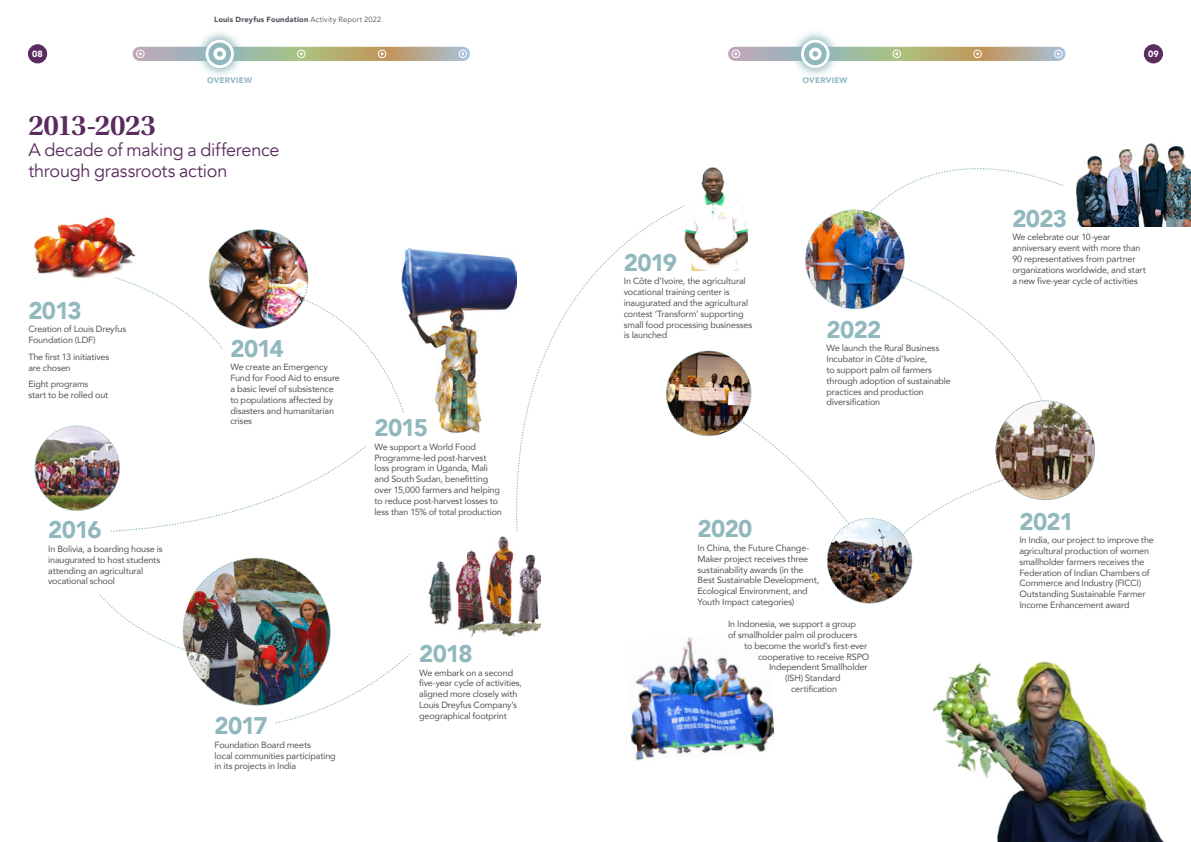
<style>
.page{position:relative;width:1191px;height:842px;background:#fff}
.page>*{position:absolute;margin:0;border:0;box-sizing:border-box;transform-origin:0 0}
.t1{font:30px "Utopia Std Semibold Subh";letter-spacing:-.01em;color:#592b5e}
.t2{font:900 24px "Avenir";letter-spacing:-.03em;color:#91b8bd}
.t3{font:18px/21px "Avenir";letter-spacing:-.015em;color:#592b5e}
.t4{font:9px/10.8px "Avenir";letter-spacing:-.02em;color:#4e545b}
.t5{font:900 9px "Avenir";color:#fff}
.t6{font:900 8px "Avenir";letter-spacing:.035em;color:#91b8bd}
.t7{font:900 7.5px "Avenir";letter-spacing:.025em;color:#4e545b}
.s1{font-weight:400}
</style>
<div class="page">
<img style="left:630px;top:637px;width:145px;height:124px">
<img style="left:1095px;top:143px;width:96px;height:84px">
<img style="left:404px;top:248px;width:102px;height:186px">
<img style="left:429px;top:537px;width:111px;height:101px">
<img style="left:33px;top:217px;width:84px;height:62px">
<svg style="left:506px;top:215px;width:160px;height:317px"></svg>
<svg style="left:115px;top:229px;width:289px;height:184px"></svg>
<img style="left:99px;top:558px;width:311px;height:165px">
<img style="left:934px;top:661px;width:230px;height:181px">
<svg style="left:666px;top:155px;width:429px;height:448px"></svg>
<svg style="left:35px;top:425px;width:331px;height:106px"></svg>
<div style="left:684px;top:168px;width:68px;height:102px;background:#fff"></div>
<img style="left:684px;top:168px;width:63px;height:102px">
<div style="left:1144px;top:45px;width:18px;height:18px;background:#592b5e;border-radius:50%"></div>
<div style="left:1144px;top:45px;width:18px;height:18px;border:1px solid #592b5e;border-radius:50%"></div>
<svg style="left:735px;top:47px;width:323px;height:14px;background:#b0af91"></svg>
<div style="left:892px;top:50px;width:9px;height:8px;border:1px solid #fff;border-radius:50%"></div>
<div style="left:731px;top:50px;width:9px;height:8px;border:1px solid #fff;border-radius:50%"></div>
<div style="left:973px;top:50px;width:8px;height:8px;border:1px solid #fff;border-radius:50%"></div>
<div style="left:1054px;top:50px;width:8px;height:8px;border:1px solid #fff;border-radius:50%"></div>
<svg style="left:790px;top:32px;width:50px;height:43px"></svg>
<svg style="left:801px;top:40px;width:28px;height:28px"></svg>
<div style="left:804px;top:43px;width:22px;height:22px;background:#91b8bd;border-radius:50%"></div>
<div style="left:808px;top:47px;width:14px;height:14px;background:#fff;border-radius:50%"></div>
<div style="left:808px;top:47px;width:14px;height:14px;border:1px solid #91b8bd;border-radius:50%"></div>
<svg style="left:812px;top:51px;width:6px;height:6px"></svg>
<div style="left:28px;top:45px;width:19px;height:18px;background:#592b5e;border-radius:50%"></div>
<div style="left:28px;top:45px;width:19px;height:18px;border:1px solid #592b5e;border-radius:50%"></div>
<svg style="left:140px;top:47px;width:323px;height:14px;background:#b0b091"></svg>
<div style="left:297px;top:50px;width:8px;height:8px;border:1px solid #fff;border-radius:50%"></div>
<div style="left:136px;top:50px;width:9px;height:8px;border:1px solid #fff;border-radius:50%"></div>
<div style="left:378px;top:50px;width:8px;height:8px;border:1px solid #fff;border-radius:50%"></div>
<div style="left:459px;top:50px;width:8px;height:8px;border:1px solid #fff;border-radius:50%"></div>
<svg style="left:195px;top:32px;width:50px;height:43px"></svg>
<svg style="left:206px;top:40px;width:28px;height:28px"></svg>
<div style="left:208px;top:43px;width:23px;height:22px;background:#91b8bd;border-radius:50%"></div>
<div style="left:213px;top:47px;width:14px;height:14px;background:#fff;border-radius:50%"></div>
<div style="left:213px;top:47px;width:14px;height:14px;border:1px solid #91b8bd;border-radius:50%"></div>
<svg style="left:217px;top:51px;width:6px;height:6px"></svg>
<p class="t5" style="left:32px;top:47px;width:12px">08</p>
<p class="t7" style="left:214px;top:13px;width:169px">Louis Dreyfus Foundation <span class="s1">Activity Report 2022</span></p>
<p class="t6" style="left:207px;top:73px;width:47px">OVERVIEW</p>
<h1 class="t1" style="left:28px;top:109px;width:129px">2013-2023</h1>
<h3 class="t3" style="left:28px;top:140px;width:252px">A decade of making a difference through grassroots action</h3>
<h2 class="t2" style="left:28px;top:290px;width:55px">2013</h2>
<p class="t4" style="left:28px;top:324px;width:99px">Creation of Louis Dreyfus<br>Foundation (LDF)</p>
<p class="t4" style="left:28px;top:351px;width:82px">The first 13 initiatives are chosen</p>
<p class="t4" style="left:28px;top:378px;width:82px">Eight programs start to be rolled out</p>
<h2 class="t2" style="left:48px;top:509px;width:55px">2016</h2>
<p class="t4" style="left:48px;top:543px;width:116px">In Bolivia, a boarding house is inaugurated to host students attending an agricultural vocational school</p>
<h2 class="t2" style="left:230px;top:328px;width:55px">2014</h2>
<p class="t4" style="left:230px;top:362px;width:111px">We create an Emergency<br>Fund for Food Aid to ensure a basic level of subsistence to populations affected by disasters and humanitarian crises</p>
<h2 class="t2" style="left:374px;top:407px;width:55px">2015</h2>
<p class="t4" style="left:374px;top:441px;width:129px">We support a World Food<br>Programme-led post-harvest loss program in Uganda, Mali and South Sudan, benefitting over 15,000 farmers and helping to reduce post-harvest losses to less than 15% of total production</p>
<h2 class="t2" style="left:214px;top:705px;width:55px">2017</h2>
<p class="t4" style="left:214px;top:739px;width:123px">Foundation Board meets<br>local communities participating in its projects in India</p>
<h2 class="t2" style="left:419px;top:633px;width:55px">2018</h2>
<p class="t4" style="left:419px;top:667px;width:104px">We embark on a second five-year cycle of activities, aligned more closely with<br>Louis Dreyfus Company’s geographical footprint</p>
<p class="t6" style="left:802px;top:73px;width:47px">OVERVIEW</p>
<h2 class="t2" style="left:624px;top:242px;width:55px">2019</h2>
<p class="t4" style="left:624px;top:276px;width:130px">In Côte d’Ivoire, the agricultural vocational training center is inaugurated and the agricultural contest ‘Transform’ supporting small food processing businesses is launched</p>
<h2 class="t2" style="left:826px;top:309px;width:56px">2022</h2>
<p class="t4" style="left:826px;top:343px;width:126px">We launch the Rural Business<br>Incubator in Côte d’Ivoire,<br>to support palm oil farmers through adoption of sustainable practices and production diversification</p>
<h2 class="t2" style="left:697px;top:508px;width:56px">2020</h2>
<p class="t4" style="left:697px;top:542px;width:123px">In China, the Future Change-<br>Maker project receives three sustainability awards (in the<br>Best Sustainable Development,<br>Ecological Environment, and<br>Youth Impact categories)</p>
<p class="t4" style="left:728px;top:618px;width:129px">In Indonesia, we support a group</p>
<p class="t4" style="left:728px;top:629px;width:131px">of smallholder palm oil producers</p>
<p class="t4" style="left:744px;top:640px;width:125px">to become the world’s first-ever</p>
<p class="t4" style="left:758px;top:651px;width:113px">cooperative to receive RSPO</p>
<p class="t4" style="left:769px;top:662px;width:100px">Independent Smallholder</p>
<p class="t4" style="left:785px;top:672px;width:57px">(ISH) Standard</p>
<p class="t4" style="left:791px;top:683px;width:47px">certification</p>
<p class="t5" style="left:1148px;top:47px;width:12px">09</p>
<h2 class="t2" style="left:1012px;top:198px;width:56px">2023</h2>
<p class="t4" style="left:1012px;top:232px;width:135px">We celebrate our 10-year anniversary event with more than<br>90 representatives from partner organizations worldwide, and start a new five-year cycle of activities</p>
<h2 class="t2" style="left:1019px;top:501px;width:56px">2021</h2>
<p class="t4" style="left:1019px;top:534px;width:136px">In India, our project to improve the agricultural production of women smallholder farmers receives the<br>Federation of Indian Chambers of<br>Commerce and Industry (FICCI)<br>Outstanding Sustainable Farmer<br>Income Enhancement award</p>
</div>
